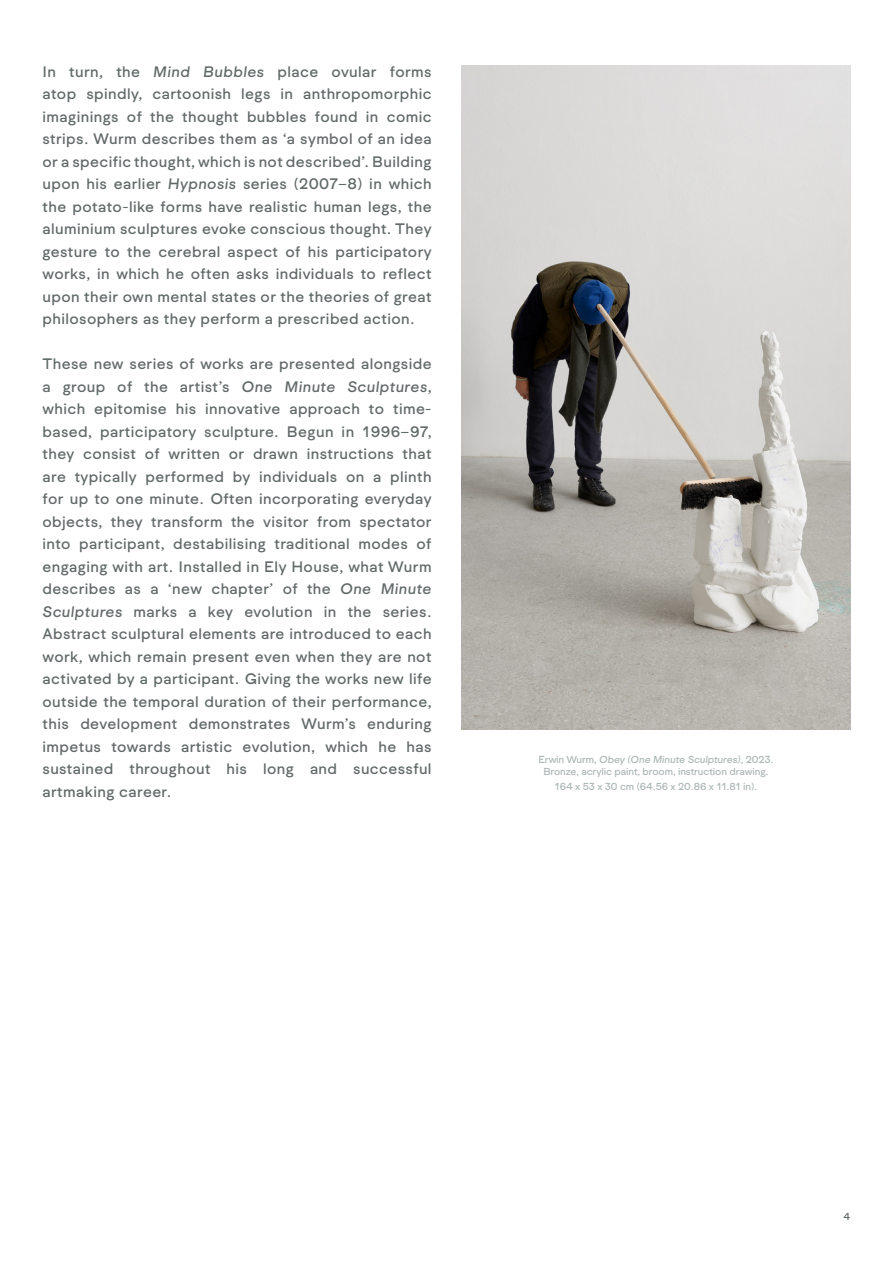
<style>
.page{position:relative;width:893px;height:1263px;background:#fff}
.page>*{position:absolute;margin:0;border:0;box-sizing:border-box;transform-origin:0 0}
.t1{font:15.75px/22.5px "Formale Grotesque N3";letter-spacing:.025em;color:#626969;text-align:justify}
.t2{font:10.5px/14.4px "Formale Grotesque N3";letter-spacing:-.01em;color:#adb6b6;text-align:center}
.t3{font:10.5px "Formale Grotesque N3 It";letter-spacing:-.01em;color:#adb6b6}
.t4{font:10.5px "Formale Grotesque N3";color:#626969}
.s1{font-family:"Formale Grotesque N3 It"}
.s2{font-family:"Formale Grotesque N3"}
</style>
<div class="page">
<img style="left:461px;top:66px;width:389px;height:663px">
<p class="t1" style="left:43px;top:60px;width:391px">In turn, the <span class="s1">Mind Bubbles</span> place ovular forms atop spindly, cartoonish legs in anthropomorphic imaginings of the thought bubbles found in comic strips. Wurm describes them as ‘a symbol of an idea or a specific thought, which is not described’. Building upon his earlier <span class="s1">Hypnosis</span> series (2007–8) in which the potato-like forms have realistic human legs, the aluminium sculptures evoke conscious thought. They gesture to the cerebral aspect of his participatory works, in which he often asks individuals to reflect upon their own mental states or the theories of great philosophers as they perform a prescribed action.</p>
<p class="t1" style="left:43px;top:352px;width:391px">These new series of works are presented alongside a group of the artist’s <span class="s1">One Minute Sculptures</span>, which epitomise his innovative approach to time&shy;based, participatory sculpture. Begun in 1996–97, they consist of written or drawn instructions that are typically performed by individuals on a plinth for up to one minute. Often incorporating everyday objects, they transform the visitor from spectator into participant, destabilising traditional modes of engaging with art. Installed in Ely House, what Wurm describes as a ‘new chapter’ of the <span class="s1">One Minute Sculptures</span> marks a key evolution in the series.<br>Abstract sculptural elements are introduced to each work, which remain present even when they are not activated by a participant. Giving the works new life outside the temporal duration of their performance, this development demonstrates Wurm’s enduring impetus towards artistic evolution, which he has sustained throughout his long and successful artmaking career.</p>
<p class="t3" style="left:538px;top:753px;width:237px"><span class="s2">Erwin Wurm,</span> Obey (One Minute Sculptures)<span class="s2">, 2023.</span></p>
<p class="t2" style="left:543px;top:765px;width:227px">Bronze, acrylic paint, broom, instruction drawing.<br>164 x 53 x 30 cm (64.56 x 20.86 x 11.81 in).</p>
<p class="t4" style="left:844px;top:1211px;width:8px">4</p>
</div>
